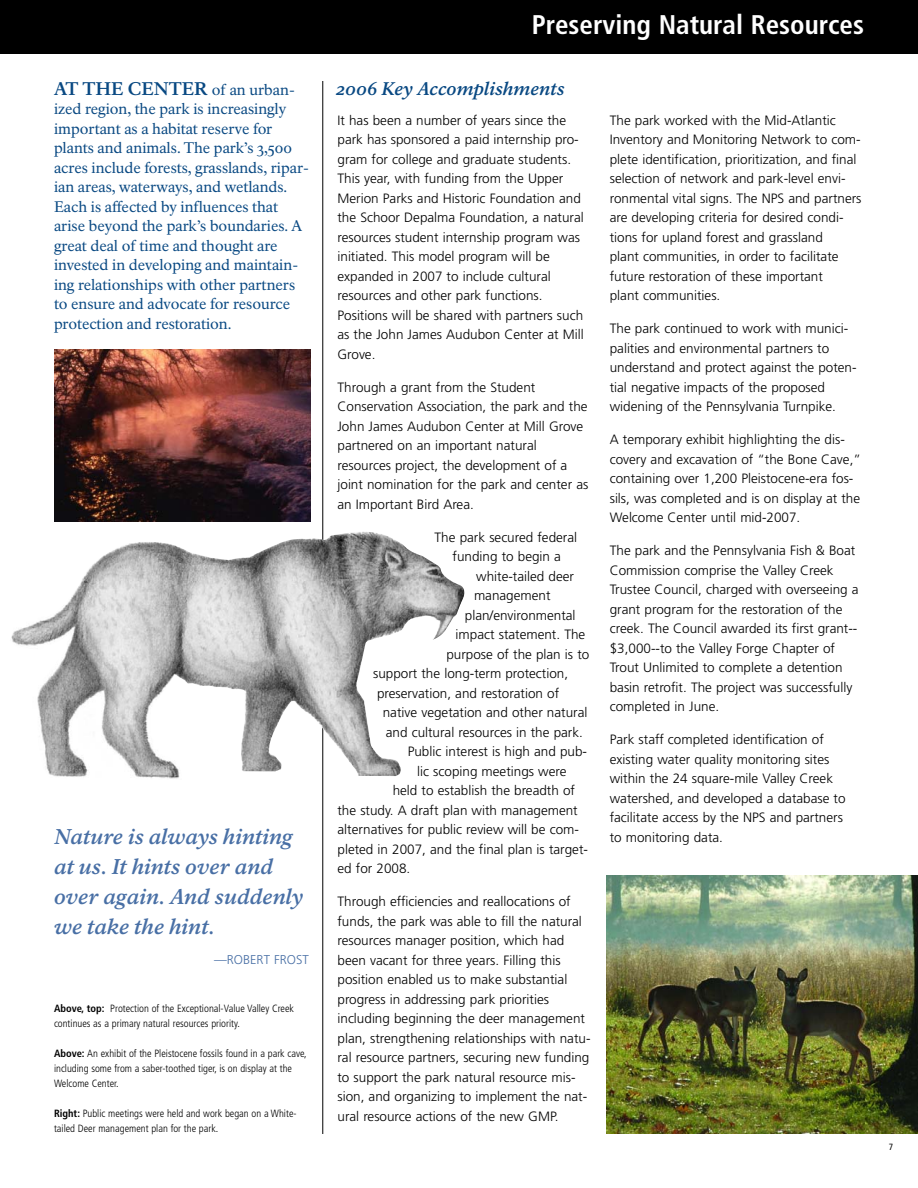
<style>
.page{position:relative;width:918px;height:1188px;background:#fff}
.page>*{position:absolute;margin:0;border:0;box-sizing:border-box;transform-origin:0 0}
.t1{font:700 condensed 27px "Frutiger";color:#fff}
.t2{font:italic 700 21px/30px "NPS Rawlinson";color:#486fa5}
.t3{font:italic 700 18px "NPS Rawlinson";color:#084882}
.t4{font:700 18px "NPS Rawlinson";color:#084882}
.t5{font:15px/19.5px "NPS Rawlinson";color:#084882}
.t6{font:300 13.5px/19.5px "Frutiger";color:#000}
.t7{font:300 12.75px "Frutiger";color:#486fa5}
.t8{font:300 condensed 10.5px/15px "Frutiger";color:#000}
.t9{font:condensed 9px "Frutiger";color:#000}
.s1{font-weight:400;font-size:15px}
.s2{font-weight:700}
</style>
<div class="page">
<div style="left:0;top:0;width:918px;height:54px;background:#000"></div>
<img style="left:606px;top:875px;width:312px;height:259px">
<img style="left:54px;top:349px;width:256px;height:173px">
<hr style="left:323px;top:81px;width:1px;height:1053px;background:#000">
<img style="left:11px;top:531px;width:454px;height:249px">
<h1 class="t1" style="left:532px;top:14px;width:334px">Preserving Natural Resources</h1>
<h3 class="t3" style="left:336px;top:82px;width:230px">2006 Key Accomplishments</h3>
<h3 class="t4" style="left:54px;top:81px;width:242px">AT THE CENTER <span class="s1">of an urban-</span></h3>
<p class="t5" style="left:54px;top:100px;width:257px">ized region, the park is increasingly important as a habitat reserve for plants and animals. The park’s 3,500 acres include forests, grasslands, ripar&shy;ian areas, waterways, and wetlands.<br>Each is affected by influences that arise beyond the park’s boundaries. A great deal of time and thought are invested in developing and maintain&shy;ing relationships with other partners to ensure and advocate for resource protection and restoration.</p>
<p class="t6" style="left:338px;top:111px;width:248px">It has been a number of years since the park has sponsored a paid internship pro&shy;gram for college and graduate students.<br>This year, with funding from the Upper Merion Parks and Historic Foundation and the Schoor Depalma Foundation, a natural resources student internship program was initiated. This model program will be expanded in 2007 to include cultural resources and other park functions.<br>Positions will be shared with partners such as the John James Audubon Center at Mill Grove.</p>
<p class="t6" style="left:338px;top:378px;width:252px">Through a grant from the Student Conservation Association, the park and the John James Audubon Center at Mill Grove partnered on an important natural resources project, the development of a joint nomination for the park and center as an Important Bird Area.</p>
<p class="t6" style="left:435px;top:528px;width:144px;text-align:center">The park secured federal funding to begin a</p>
<p class="t6" style="left:476px;top:567px;width:99px">white-tailed deer</p>
<p class="t6" style="left:474px;top:587px;width:78px">management</p>
<p class="t6" style="left:465px;top:606px;width:112px">plan/environmental</p>
<p class="t6" style="left:456px;top:626px;width:131px">impact statement. The</p>
<p class="t6" style="left:446px;top:645px;width:144px">purpose of the plan is to</p>
<p class="t6" style="left:373px;top:665px;width:197px">support the long-term protection,</p>
<p class="t6" style="left:377px;top:684px;width:184px">preservation, and restoration of</p>
<p class="t6" style="left:383px;top:704px;width:206px">native vegetation and other natural</p>
<p class="t6" style="left:386px;top:723px;width:199px">and cultural resources in the park.</p>
<p class="t6" style="left:408px;top:743px;width:181px">Public interest is high and pub-</p>
<p class="t6" style="left:417px;top:762px;width:151px">lic scoping meetings were</p>
<p class="t6" style="left:393px;top:782px;width:184px">held to establish the breadth of</p>
<p class="t6" style="left:338px;top:801px;width:242px">the study. A draft plan with management</p>
<p class="t6" style="left:338px;top:821px;width:243px">alternatives for public review will be com-</p>
<p class="t6" style="left:338px;top:840px;width:252px">pleted in 2007, and the final plan is target-</p>
<p class="t6" style="left:338px;top:860px;width:74px">ed for 2008.</p>
<p class="t6" style="left:338px;top:893px;width:255px">Through efficiencies and reallocations of funds, the park was able to fill the natural resources manager position, which had been vacant for three years. Filling this position enabled us to make substantial progress in addressing park priorities including beginning the deer management plan, strengthening relationships with natu&shy;ral resource partners, securing new funding to support the park natural resource mis&shy;sion, and organizing to implement the nat&shy;ural resource actions of the new GMP.</p>
<h2 class="t2" style="left:54px;top:824px;width:251px">Nature is always hinting at us. It hints over and over again. And suddenly we take the hint.</h2>
<p class="t7" style="left:214px;top:954px;width:96px">—ROBERT FROST</p>
<p class="t8" style="left:54px;top:1001px;width:242px"><span class="s2">Above, top:</span> Protection of the Exceptional-Value Valley Creek continues as a primary natural resources priority.</p>
<p class="t8" style="left:54px;top:1046px;width:254px"><span class="s2">Above:</span> An exhibit of the Pleistocene fossils found in a park cave, including some from a saber-toothed tiger, is on display at the<br>Welcome Center.</p>
<p class="t8" style="left:54px;top:1106px;width:244px"><span class="s2">Right:</span> Public meetings were held and work began on a White&shy;tailed Deer management plan for the park.</p>
<p class="t6" style="left:610px;top:111px;width:253px">The park worked with the Mid-Atlantic Inventory and Monitoring Network to com&shy;plete identification, prioritization, and final selection of network and park-level envi&shy;ronmental vital signs. The NPS and partners are developing criteria for desired condi&shy;tions for upland forest and grassland<br>plant communities, in order to facilitate future restoration of these important<br>plant communities.</p>
<p class="t6" style="left:610px;top:320px;width:248px">The park continued to work with munici&shy;palities and environmental partners to understand and protect against the poten&shy;tial negative impacts of the proposed widening of the Pennsylvania Turnpike.</p>
<p class="t6" style="left:610px;top:431px;width:253px">A temporary exhibit highlighting the dis&shy;covery and excavation of “the Bone Cave,” containing over 1,200 Pleistocene-era fos&shy;sils, was completed and is on display at the Welcome Center until mid-2007.</p>
<p class="t6" style="left:610px;top:542px;width:250px">The park and the Pennsylvania Fish &amp; Boat Commission comprise the Valley Creek Trustee Council, charged with overseeing a grant program for the restoration of the creek. The Council awarded its first grant-- $3,000--to the Valley Forge Chapter of Trout Unlimited to complete a detention basin retrofit. The project was successfully completed in June.</p>
<p class="t6" style="left:610px;top:731px;width:237px">Park staff completed identification of existing water quality monitoring sites within the 24 square-mile Valley Creek watershed, and developed a database to facilitate access by the NPS and partners to monitoring data.</p>
<p class="t9" style="left:889px;top:1143px;width:6px">7</p>
</div>
